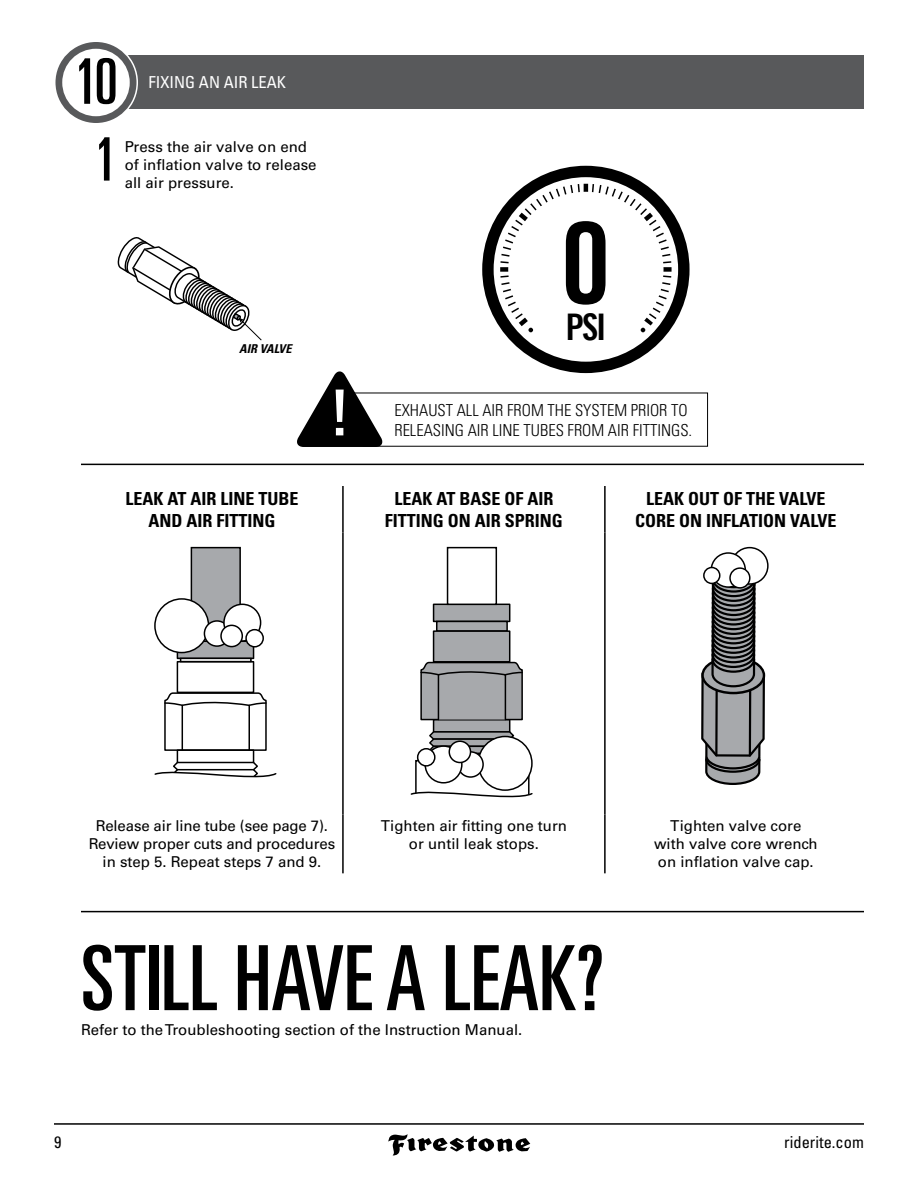
<style>
.page{position:relative;width:918px;height:1188px;background:#fff}
.page>*{position:absolute;margin:0;border:0;box-sizing:border-box;transform-origin:0 0}
.t1{font:112.65px "Trade Gothic Bold Condensed No 20";color:#000}
.t2{font:ultra-condensed 90px "Univers LT Std";color:#000}
.t3{font:ultra-condensed 63px "Univers LT Std";color:#000}
.t4{font:ultra-condensed 60px "Univers LT Std";color:#000}
.t5{font:36.75px "Trade Gothic Bold Condensed No 20";color:#000}
.t6{font:700 condensed 18px/21.6px "Univers LT Std";color:#000;text-align:center}
.t7{font:300 condensed 16.5px/19.8px "Univers LT Std";color:#000}
.t8{font:condensed 16.5px "Univers LT Std";color:#fff}
.t9{font:condensed 16.5px "Univers LT Std";color:#000}
.t10{font:15px/18px "Univers LT Std";color:#000;text-align:center}
.t11{font:italic 700 condensed 12.15px "Univers LT Std";color:#000}
</style>
<div class="page">
<hr style="left:54px;top:1123px;width:810px;height:2px;background:#000">
<svg style="left:388px;top:1134px;width:142px;height:22px"></svg>
<div style="left:81px;top:56px;width:783px;height:54px;background:#58595b"></div>
<div style="left:54px;top:40px;width:84px;height:84px;border:3px solid #fff;border-radius:50%"></div>
<div style="left:55px;top:42px;width:81px;height:81px;background:#58595b;border-radius:50%"></div>
<div style="left:62px;top:49px;width:68px;height:67px;background:#fff;border-radius:50%"></div>
<div style="left:482px;top:166px;width:208px;height:207px;background:#000;border-radius:50%"></div>
<div style="left:494px;top:177px;width:184px;height:185px;background:#fff;border-radius:50%"></div>
<svg style="left:499px;top:182px;width:174px;height:177px"></svg>
<svg style="left:117px;top:237px;width:145px;height:104px"></svg>
<hr style="left:81px;top:464px;width:783px;height:1px;background:#000">
<hr style="left:342px;top:486px;width:2px;height:47px;background:#000">
<hr style="left:604px;top:486px;width:2px;height:47px;background:#000">
<hr style="left:342px;top:533px;width:2px;height:281px;background:#000">
<hr style="left:604px;top:533px;width:2px;height:281px;background:#000">
<hr style="left:342px;top:814px;width:2px;height:59px;background:#000">
<hr style="left:604px;top:814px;width:2px;height:59px;background:#000">
<div style="left:177px;top:641px;width:77px;height:17px;background:#a7a9ac"></div>
<div style="left:180px;top:658px;width:72px;height:4px;border:2px solid #000"></div>
<div style="left:191px;top:548px;width:49px;height:93px;background:#a7a9ac"></div>
<div style="left:191px;top:547px;width:50px;height:95px;border:2px solid #000"></div>
<div style="left:177px;top:661px;width:77px;height:32px;border:2px solid #000"></div>
<div style="left:177px;top:749px;width:77px;height:14px;border:2px solid #000"></div>
<svg style="left:164px;top:692px;width:103px;height:60px"></svg>
<svg style="left:154px;top:760px;width:123px;height:18px"></svg>
<div style="left:155px;top:599px;width:54px;height:54px;background:#fff;border-radius:50%"></div>
<div style="left:154px;top:598px;width:55px;height:55px;border:2px solid #000;border-radius:50%"></div>
<div style="left:204px;top:621px;width:26px;height:25px;background:#fff;border-radius:50%"></div>
<div style="left:204px;top:620px;width:26px;height:27px;border:2px solid #000;border-radius:50%"></div>
<div style="left:224px;top:604px;width:37px;height:37px;background:#fff;border-radius:50%"></div>
<div style="left:223px;top:604px;width:38px;height:38px;border:2px solid #000;border-radius:50%"></div>
<div style="left:221px;top:625px;width:21px;height:22px;background:#fff;border-radius:50%"></div>
<div style="left:220px;top:625px;width:23px;height:22px;border:2px solid #000;border-radius:50%"></div>
<div style="left:246px;top:630px;width:17px;height:17px;background:#fff;border-radius:50%"></div>
<div style="left:245px;top:629px;width:19px;height:19px;border:2px solid #000;border-radius:50%"></div>
<div style="left:434px;top:604px;width:76px;height:17px;background:#a7a9ac"></div>
<div style="left:433px;top:604px;width:77px;height:18px;border:2px solid #000"></div>
<div style="left:437px;top:621px;width:70px;height:10px;background:#a7a9ac"></div>
<div style="left:436px;top:621px;width:72px;height:11px;border:2px solid #000"></div>
<div style="left:447px;top:547px;width:50px;height:58px;border:2px solid #000"></div>
<div style="left:434px;top:631px;width:76px;height:31px;background:#a7a9ac"></div>
<div style="left:433px;top:630px;width:77px;height:33px;border:2px solid #000"></div>
<div style="left:434px;top:720px;width:76px;height:12px;background:#a7a9ac"></div>
<svg style="left:420px;top:661px;width:103px;height:60px;background:#939598"></svg>
<svg style="left:410px;top:730px;width:123px;height:68px"></svg>
<div style="left:478px;top:736px;width:54px;height:54px;background:#fff;border-radius:50%"></div>
<div style="left:478px;top:736px;width:55px;height:55px;border:2px solid #000;border-radius:50%"></div>
<div style="left:458px;top:752px;width:25px;height:25px;background:#fff;border-radius:50%"></div>
<div style="left:457px;top:751px;width:27px;height:27px;border:2px solid #000;border-radius:50%"></div>
<div style="left:425px;top:746px;width:37px;height:37px;background:#fff;border-radius:50%"></div>
<div style="left:424px;top:745px;width:39px;height:39px;border:2px solid #000;border-radius:50%"></div>
<div style="left:449px;top:741px;width:22px;height:22px;background:#fff;border-radius:50%"></div>
<div style="left:449px;top:741px;width:22px;height:22px;border:2px solid #000;border-radius:50%"></div>
<div style="left:418px;top:749px;width:17px;height:17px;background:#fff;border-radius:50%"></div>
<div style="left:417px;top:748px;width:19px;height:19px;border:2px solid #000;border-radius:50%"></div>
<svg style="left:701px;top:576px;width:65px;height:209px"></svg>
<div style="left:731px;top:548px;width:37px;height:36px;background:#fff;border-radius:50%"></div>
<div style="left:731px;top:547px;width:38px;height:38px;border:2px solid #000;border-radius:50%"></div>
<div style="left:711px;top:553px;width:34px;height:34px;background:#fff;border-radius:50%"></div>
<div style="left:710px;top:552px;width:36px;height:36px;border:2px solid #000;border-radius:50%"></div>
<div style="left:730px;top:568px;width:20px;height:20px;background:#fff;border-radius:50%"></div>
<div style="left:729px;top:567px;width:22px;height:22px;border:2px solid #000;border-radius:50%"></div>
<div style="left:704px;top:568px;width:16px;height:15px;background:#fff;border-radius:50%"></div>
<div style="left:703px;top:567px;width:18px;height:17px;border:2px solid #000;border-radius:50%"></div>
<svg style="left:297px;top:370px;width:411px;height:77px"></svg>
<hr style="left:81px;top:911px;width:783px;height:1px;background:#000">
<h3 class="t3" style="left:74px;top:46px;width:45px">10</h3>
<h3 class="t4" style="left:94px;top:125px;width:24px">1</h3>
<p class="t10" style="left:125px;top:138px;width:193px;text-align:left">Press the air valve on end of inflation valve to release all air pressure.</p>
<p class="t8" style="left:148px;top:72px;width:139px">FIXING AN AIR LEAK</p>
<p class="t11" style="left:239px;top:341px;width:54px">AIR VALVE</p>
<h1 class="t1" style="left:561px;top:212px;width:51px">0</h1>
<h3 class="t5" style="left:566px;top:310px;width:42px">PSI</h3>
<p class="t7" style="left:394px;top:400px;width:299px">EXHAUST ALL AIR FROM THE SYSTEM PRIOR TO<br>RELEASING AIR LINE TUBES FROM AIR FITTINGS.</p>
<p class="t6" style="left:126px;top:488px;width:174px">LEAK AT AIR LINE TUBE<br>AND AIR FITTING</p>
<p class="t6" style="left:385px;top:488px;width:180px">LEAK AT BASE OF AIR<br>FITTING ON AIR SPRING</p>
<p class="t6" style="left:635px;top:488px;width:203px">LEAK OUT OF THE VALVE<br>CORE ON INFLATION VALVE</p>
<p class="t10" style="left:89px;top:817px;width:248px">Release air line tube (see page 7).<br>Review proper cuts and procedures in step 5. Repeat steps 7 and 9.</p>
<p class="t10" style="left:381px;top:817px;width:188px">Tighten air fitting one turn or until leak stops.</p>
<p class="t10" style="left:654px;top:817px;width:165px">Tighten valve core with valve core wrench on inflation valve cap.</p>
<h2 class="t2" style="left:81px;top:927px;width:525px">STILL HAVE A LEAK?</h2>
<p class="t10" style="left:81px;top:1021px;width:443px">Refer to the Troubleshooting section of the Instruction Manual.</p>
<p class="t9" style="left:54px;top:1132px;width:9px">9</p>
<p class="t9" style="left:784px;top:1132px;width:81px">riderite.com</p>
</div>
